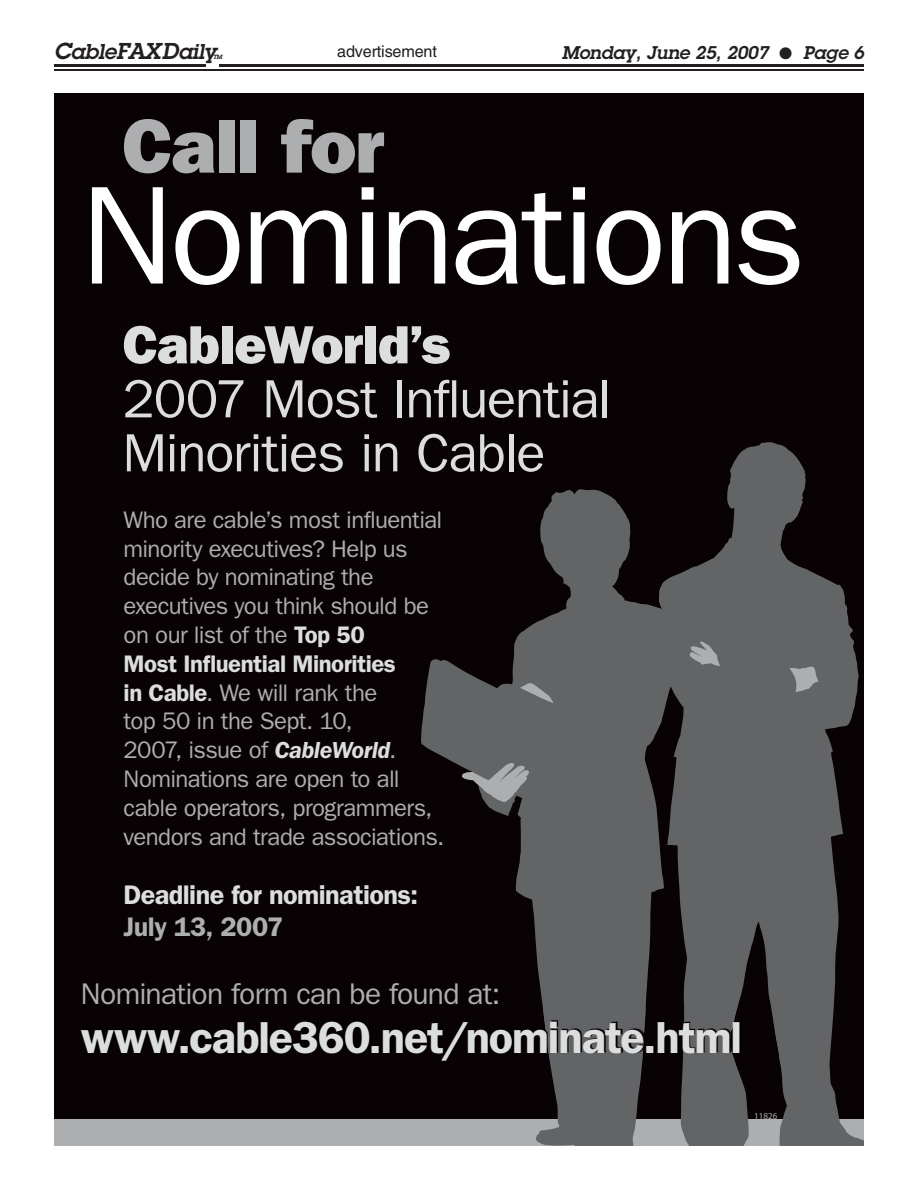
<style>
.page{position:relative;width:918px;height:1188px;background:#fff}
.page>*{position:absolute;margin:0;border:0;box-sizing:border-box;transform-origin:0 0}
.t1{font:140.4px "ITC Franklin Gothic Std";letter-spacing:-.035em;color:#fff}
.t2{font:77.1px "ITC Franklin Gothic Std Hvy";letter-spacing:-.02em;color:#acaeb0}
.t3{font:54px/54px "ITC Franklin Gothic Std";letter-spacing:-.025em;color:#dcddde}
.t4{font:54px "ITC Franklin Gothic Std Hvy";letter-spacing:-.015em;color:#dcddde}
.t5{font:600 45px "ITC Franklin Gothic Std";letter-spacing:-.025em;color:#dcddde}
.t6{font:30px "ITC Franklin Gothic Std";letter-spacing:-.025em;color:#acaeb0}
.t7{font:600 27px "ITC Franklin Gothic Std";letter-spacing:-.02em;color:#dcddde}
.t8{font:600 27px "ITC Franklin Gothic Std";letter-spacing:-.02em;color:#acaeb0}
.t9{font:24px/28.8px "ITC Franklin Gothic Std";letter-spacing:-.025em;color:#acaeb0}
.t10{font:italic 600 21px "Lubalin Graph Std";letter-spacing:-.01em;color:#231f20}
.t11{font:italic 600 18px "Lubalin Graph Std";color:#231f20}
.t12{font:16.2px "Helvetica LT Std";letter-spacing:-.01em;color:#231f20}
.t13{font:9px "Myriad Pro";color:#acaeb0}
.t14{font:italic 600 6px "Lubalin Graph Std";color:#231f20}
.s1{font-size:22.5px}
.s2{font-weight:600;color:#dcddde}
.s3{font-weight:600;font-style:italic;color:#dcddde}
</style>
<div class="page">
<hr style="left:219px;top:64px;width:645px;height:3px;background:#231f20">
<hr style="left:54px;top:64px;width:152px;height:3px;background:#231f20">
<hr style="left:54px;top:69px;width:810px;height:2px;background:#231f20">
<div style="left:54px;top:1119px;width:810px;height:27px;background:#acaeb0"></div>
<div style="left:54px;top:93px;width:810px;height:1026px;background:#090204"></div>
<svg style="left:421px;top:489px;width:238px;height:657px;fill:#636466"></svg>
<svg style="left:520px;top:682px;width:34px;height:21px"></svg>
<svg style="left:461px;top:761px;width:69px;height:41px"></svg>
<svg style="left:659px;top:442px;width:205px;height:704px;fill:#636466"></svg>
<svg style="left:689px;top:641px;width:31px;height:25px"></svg>
<svg style="left:789px;top:667px;width:29px;height:25px"></svg>
<img style="left:421px;top:1008px;width:262px;height:57px">
<img style="left:543px;top:1008px;width:103px;height:57px">
<img style="left:683px;top:1008px;width:107px;height:57px">
<p class="t10" style="left:54px;top:44px;width:164px"><span class="s1">C</span>able<span class="s1">FAXD</span>aily</p>
<p class="t14" style="left:213px;top:55px;width:11px">TM</p>
<p class="t12" style="left:337px;top:45px;width:101px">advertisement</p>
<p class="t11" style="left:562px;top:47px;width:304px">Monday, June 25, 2007 ● Page 6</p>
<h2 class="t2" style="left:122px;top:101px;width:264px">Call for</h2>
<h1 class="t1" style="left:81px;top:184px;width:726px">Nominations</h1>
<h3 class="t4" style="left:123px;top:313px;width:329px">CableWorld’s</h3>
<h3 class="t3" style="left:123px;top:377px;width:490px">2007 Most Influential<br>Minorities in Cable</h3>
<p class="t9" style="left:124px;top:508px;width:322px">Who are cable’s most influential minority executives? Help us decide by nominating the executives you think should be on our list of the <span class="s2">Top 50<br>Most Influential Minorities<br>in Cable</span>. We will rank the<br>top 50 in the Sept. 10,<br>2007, issue of <span class="s3">CableWorld</span>.<br>Nominations are open to all cable operators, programmers, vendors and trade associations.</p>
<p class="t7" style="left:124px;top:879px;width:296px">Deadline for nominations:</p>
<p class="t8" style="left:124px;top:911px;width:161px">July 13, 2007</p>
<p class="t6" style="left:81px;top:983px;width:421px">Nomination form can be found at:</p>
<h3 class="t5" style="left:81px;top:1011px;width:663px">www.cable360.net/nominate.html</h3>
<p class="t13" style="left:754px;top:1110px;width:25px">11826</p>
</div>
